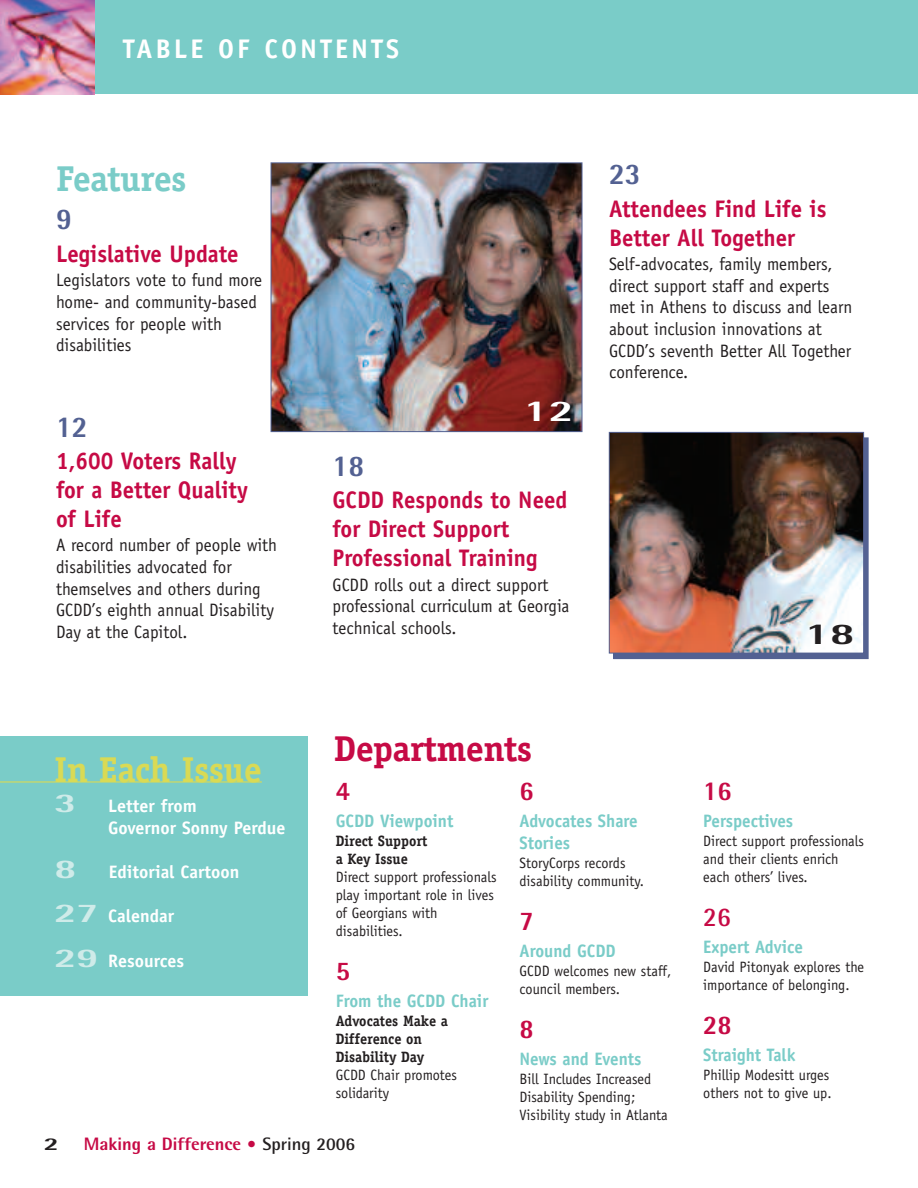
<style>
.page{position:relative;width:918px;height:1188px;background:#fff}
.page>*{position:absolute;margin:0;border:0;box-sizing:border-box;transform-origin:0 0}
.t1{font:700 36px "Officina Serif";letter-spacing:-.015em;color:#c60a45}
.t2{font:700 36px "Officina Serif";letter-spacing:-.015em;color:#d9da55}
.t3{font:700 36px "Officina Serif";letter-spacing:-.015em;color:#7accc8}
.t4{font:800 30px "Rotis Semi Sans";color:#536192;scale:.95 1}
.t5{font:800 30px "Rotis Semi Sans";color:#fff;scale:1.5 1}
.t6{font:800 30px "Rotis Semi Sans";color:#231f20;scale:1.5 1}
.t7{font:700 27px "Officina Sans";letter-spacing:.11em;color:#fff}
.t8{font:800 27px "Rotis Semi Sans";color:#c60a45;scale:.95 1}
.t9{font:700 27px "Rotis Semi Sans";color:#c60a45;scale:.95 1}
.t10{font:700 24px/28.8px "Officina Sans";color:#c60a45;scale:.95 1}
.t11{font:18px/21.6px "Officina Sans";color:#231f20;scale:.95 1}
.t12{font:700 18px/21.6px "Officina Sans";color:#7accc8;scale:.95 1}
.t13{font:700 18px/22.5px "Officina Sans";color:#fff}
.t14{font:800 18px "Rotis Semi Sans";color:#c60a45}
.t15{font:800 18px "Rotis Semi Sans";color:#231f20;scale:1.5 1}
.t16{font:15px/18px "Officina Sans";color:#231f20;scale:.95 1}
.t17{font:700 15px/18px "Officina Serif";color:#231f20;scale:.95 1}
.s1{font-family:"Rotis Semi Sans";font-weight:800;font-size:27px;color:#cfebe9}
.s2{font-family:"Rotis Serif";font-weight:700}
.s3{font-weight:700;color:#231f20}
</style>
<div class="page">
<div style="left:614px;top:438px;width:254px;height:221px;background:#536192"></div>
<div style="left:0;top:0;width:918px;height:94px;background:#7accc8"></div>
<img style="left:0;top:0;width:94px;height:94px">
<hr style="left:917px;top:0;width:1px;height:1188px;background:#eff0bb">
<div style="left:0;top:736px;width:308px;height:259px;background:#7accc8"></div>
<hr style="left:0;top:781px;width:262px;height:2px;background:#d9da55">
<img style="left:273px;top:164px;width:307px;height:266px">
<div style="left:271px;top:162px;width:311px;height:270px;border:1px solid #536192"></div>
<img style="left:611px;top:434px;width:251px;height:217px">
<div style="left:609px;top:432px;width:255px;height:221px;border:1px solid #536192"></div>
<h3 class="t7" style="left:123px;top:38px;width:278px">TABLE OF CONTENTS</h3>
<h1 class="t3" style="left:56px;top:165px;width:132px">Features</h1>
<h2 class="t4" style="left:56px;top:208px;width:18px">9</h2>
<h3 class="t10" style="left:56px;top:241px;width:194px">Legislative Update</h3>
<p class="t11" style="left:56px;top:271px;width:218px">Legislators vote to fund more home- and community-based services for people with disabilities</p>
<h2 class="t4" style="left:56px;top:416px;width:35px">12</h2>
<h3 class="t10" style="left:56px;top:449px;width:204px">1,600 Voters Rally for a Better Quality of Life</h3>
<p class="t11" style="left:56px;top:536px;width:234px">A record number of people with disabilities advocated for themselves and others during<br>GCDD’s eighth annual Disability<br>Day at the Capitol.</p>
<h2 class="t5" style="left:524px;top:400px;width:35px">12</h2>
<h2 class="t4" style="left:333px;top:455px;width:35px">18</h2>
<h3 class="t10" style="left:333px;top:488px;width:249px">GCDD Responds to Need for Direct Support<br>Professional Training</h3>
<p class="t11" style="left:333px;top:575px;width:251px">GCDD rolls out a direct support professional curriculum at Georgia technical schools.</p>
<h2 class="t4" style="left:609px;top:163px;width:35px">23</h2>
<h3 class="t10" style="left:609px;top:196px;width:230px">Attendees Find Life is<br>Better All Together</h3>
<p class="t11" style="left:609px;top:255px;width:258px">Self-advocates, family members, direct support staff and experts met in Athens to discuss and learn about inclusion innovations at<br>GCDD’s seventh Better All Together conference.</p>
<h2 class="t6" style="left:805px;top:624px;width:35px">18</h2>
<h1 class="t2" style="left:54px;top:756px;width:209px">In Each Issue</h1>
<p class="t13" style="left:108px;top:796px;width:179px;text-indent:-54px"><span class="s1">3</span> Letter from<br>Governor Sonny Perdue</p>
<p class="t13" style="left:54px;top:862px;width:187px"><span class="s1">8</span> Editorial Cartoon</p>
<p class="t13" style="left:54px;top:907px;width:121px"><span class="s1">27</span> Calendar</p>
<p class="t13" style="left:54px;top:951px;width:132px"><span class="s1">29</span> Resources</p>
<h1 class="t1" style="left:334px;top:735px;width:199px">Departments</h1>
<h3 class="t8" style="left:336px;top:781px;width:17px">4</h3>
<p class="t12" style="left:336px;top:811px;width:125px">GCDD Viewpoint</p>
<p class="t17" style="left:336px;top:833px;width:98px">Direct Support a Key Issue</p>
<p class="t16" style="left:336px;top:869px;width:171px">Direct support professionals play important role in lives of Georgians with disabilities.</p>
<h3 class="t8" style="left:336px;top:961px;width:17px">5</h3>
<p class="t12" style="left:336px;top:991px;width:162px">From the GCDD Chair</p>
<p class="t17" style="left:336px;top:1013px;width:120px">Advocates Make a<br>Difference on<br>Disability Day</p>
<p class="t16" style="left:336px;top:1067px;width:129px">GCDD Chair promotes solidarity</p>
<h3 class="t8" style="left:520px;top:781px;width:17px">6</h3>
<p class="t12" style="left:520px;top:811px;width:126px">Advocates Share<br>Stories</p>
<p class="t16" style="left:520px;top:855px;width:133px">StoryCorps records disability community.</p>
<h3 class="t8" style="left:520px;top:911px;width:17px">7</h3>
<p class="t12" style="left:520px;top:941px;width:103px">Around GCDD</p>
<p class="t16" style="left:520px;top:963px;width:161px">GCDD welcomes new staff, council members.</p>
<h3 class="t8" style="left:520px;top:1019px;width:17px">8</h3>
<p class="t12" style="left:520px;top:1049px;width:130px">News and Events</p>
<p class="t16" style="left:520px;top:1071px;width:158px">Bill Includes Increased<br>Disability Spending;<br>Visibility study in Atlanta</p>
<p class="t15" style="left:44px;top:1137px;width:12px">2</p>
<p class="t14" style="left:84px;top:1137px;width:273px">Making a Difference <span class="s2">•</span> <span class="s3">Spring 2006</span></p>
<h3 class="t8" style="left:703px;top:781px;width:32px">16</h3>
<p class="t12" style="left:703px;top:811px;width:96px">Perspectives</p>
<p class="t16" style="left:703px;top:833px;width:171px">Direct support professionals and their clients enrich each others’ lives.</p>
<h3 class="t9" style="left:703px;top:907px;width:30px">26</h3>
<p class="t12" style="left:703px;top:937px;width:106px">Expert Advice</p>
<p class="t16" style="left:703px;top:959px;width:171px">David Pitonyak explores the importance of belonging.</p>
<h3 class="t8" style="left:703px;top:1015px;width:32px">28</h3>
<p class="t12" style="left:703px;top:1045px;width:99px">Straight Talk</p>
<p class="t16" style="left:703px;top:1067px;width:137px">Phillip Modesitt urges others not to give up.</p>
</div>
